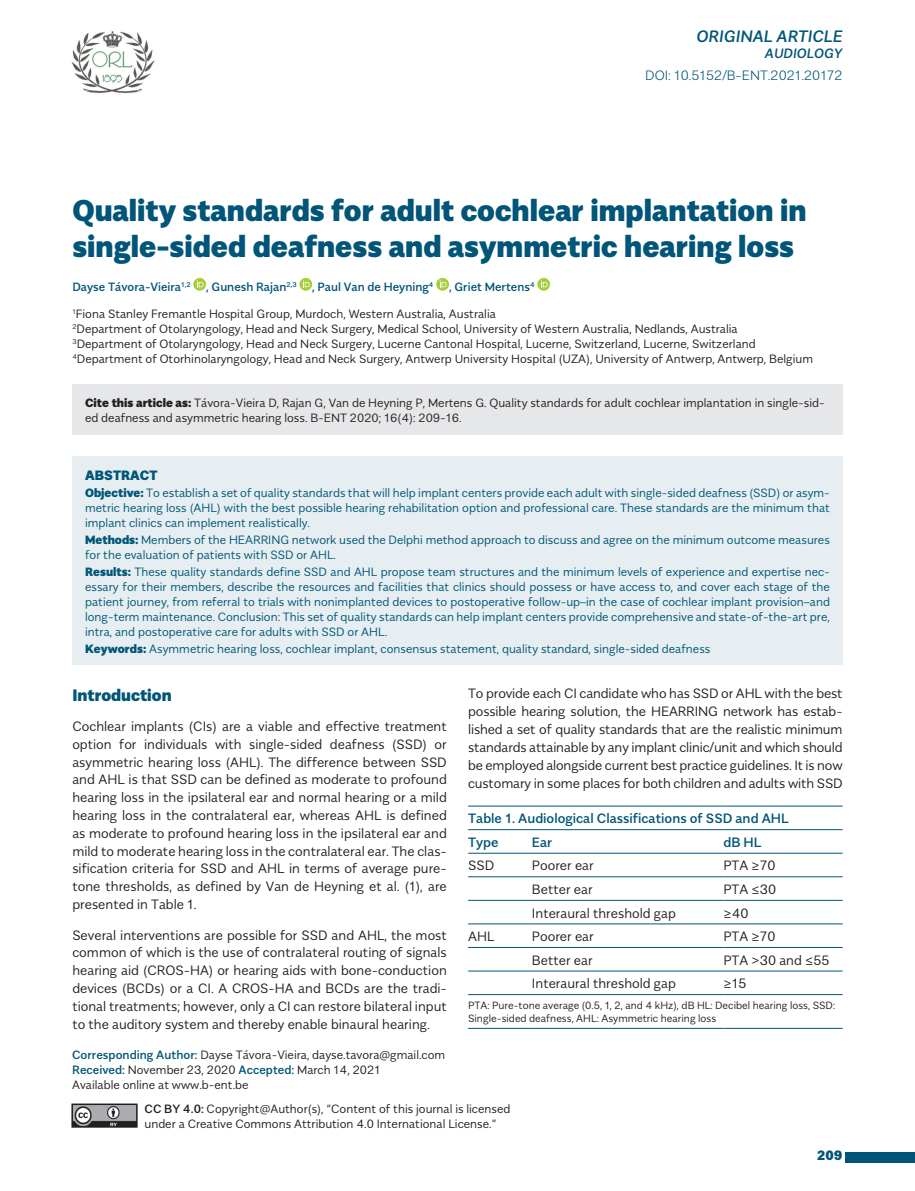
<style>
.page{position:relative;width:915px;height:1191px;background:#fff}
.page>*{position:absolute;margin:0;border:0;box-sizing:border-box;transform-origin:0 0}
.t1{font:900 30px/36px "Alergia Normal";color:#005578}
.t2{font:italic 500 16.5px "Alergia Normal";color:#005578}
.t3{font:900 16.5px "Alergia Normal";color:#005578}
.tablo_metin{font:300 13.5px/17.9px "Alergia Normal";color:#231f20;text-align:justify}
.tablo_baslik{font:500 13.5px "Alergia Normal";color:#005578}
.t4{font:200 13.5px "Alergia Normal";color:#005578}
.Text_copy_justificat{font:900 13.5px "Alergia Normal";color:#005578}
.t5{font:italic 500 13.5px "Alergia Normal";color:#005578}
.t6{font:300 12px/15px "Alergia Normal";color:#005578;text-align:justify}
.t7{font:300 12px/15px "Alergia Normal";color:#231f20}
.t8{font:500 12px "Alergia Normal";color:#005578}
.tablo_dipnot{font:300 10.5px/12.6px "Alergia Normal";color:#231f20}
.s1{font-weight:900}
.s2{font-weight:500;color:#005578}
.s3{font-weight:500}
</style>
<div class="page">
<svg style="left:193px;top:278px;width:13px;height:13px"></svg>
<svg style="left:197px;top:280px;width:6px;height:7px"></svg>
<svg style="left:299px;top:278px;width:13px;height:13px"></svg>
<svg style="left:303px;top:280px;width:6px;height:7px"></svg>
<svg style="left:436px;top:278px;width:13px;height:13px"></svg>
<svg style="left:439px;top:280px;width:7px;height:7px"></svg>
<svg style="left:537px;top:278px;width:13px;height:13px"></svg>
<svg style="left:540px;top:280px;width:7px;height:7px"></svg>
<div style="left:72px;top:456px;width:770px;height:209px;background:#e6eef1"></div>
<div style="left:845px;top:1152px;width:69px;height:10px;background:#005578"></div>
<img style="left:71px;top:31px;width:84px;height:63px">
<div style="left:72px;top:385px;width:770px;height:50px;background:#e6e7e9"></div>
<img style="left:74px;top:1106px;width:61px;height:18px">
<div style="left:71px;top:1103px;width:67px;height:24px;border:2px solid #231f20"></div>
<hr style="left:468px;top:853px;width:63px;height:1px;background:#005578">
<hr style="left:531px;top:853px;width:192px;height:1px;background:#005578">
<hr style="left:723px;top:853px;width:119px;height:1px;background:#005578">
<hr style="left:468px;top:876px;width:63px;height:1px;background:#005578">
<hr style="left:531px;top:876px;width:192px;height:1px;background:#005578">
<hr style="left:723px;top:876px;width:119px;height:1px;background:#005578">
<hr style="left:468px;top:900px;width:63px;height:1px;background:#005578">
<hr style="left:531px;top:900px;width:192px;height:1px;background:#005578">
<hr style="left:723px;top:900px;width:119px;height:1px;background:#005578">
<hr style="left:468px;top:923px;width:63px;height:1px;background:#005578">
<hr style="left:531px;top:923px;width:192px;height:1px;background:#005578">
<hr style="left:723px;top:923px;width:119px;height:1px;background:#005578">
<hr style="left:468px;top:947px;width:63px;height:1px;background:#005578">
<hr style="left:531px;top:947px;width:192px;height:1px;background:#005578">
<hr style="left:723px;top:947px;width:119px;height:1px;background:#005578">
<hr style="left:468px;top:970px;width:63px;height:1px;background:#005578">
<hr style="left:531px;top:970px;width:192px;height:1px;background:#005578">
<hr style="left:723px;top:970px;width:119px;height:1px;background:#005578">
<hr style="left:468px;top:806px;width:63px;height:1px;background:#005578">
<hr style="left:531px;top:806px;width:192px;height:1px;background:#005578">
<hr style="left:723px;top:806px;width:119px;height:1px;background:#005578">
<hr style="left:468px;top:829px;width:63px;height:1px;background:#005578">
<hr style="left:531px;top:829px;width:192px;height:1px;background:#005578">
<hr style="left:723px;top:829px;width:119px;height:1px;background:#005578">
<hr style="left:468px;top:994px;width:63px;height:1px;background:#005578">
<hr style="left:531px;top:994px;width:192px;height:1px;background:#005578">
<hr style="left:723px;top:994px;width:119px;height:1px;background:#005578">
<hr style="left:468px;top:1028px;width:63px;height:1px;background:#005578">
<hr style="left:531px;top:1028px;width:192px;height:1px;background:#005578">
<hr style="left:723px;top:1028px;width:119px;height:1px;background:#005578">
<p class="t2" style="left:696px;top:23px;width:148px">ORIGINAL ARTICLE</p>
<p class="t5" style="left:764px;top:43px;width:79px">AUDIOLOGY</p>
<p class="t4" style="left:645px;top:65px;width:199px">DOI: 10.5152/B-ENT.2021.20172</p>
<p class="t1" style="left:72px;top:189px;width:735px">Quality standards for adult cochlear implantation in single-sided deafness and asymmetric hearing loss</p>
<p class="t8" style="left:72px;top:277px;width:120px">Dayse Távora-Vieira<sup>1,2</sup></p>
<p class="t8" style="left:206px;top:277px;width:92px">, Gunesh Rajan<sup>2,3</sup></p>
<p class="t8" style="left:312px;top:277px;width:123px">, Paul Van de Heyning<sup>4</sup></p>
<p class="t8" style="left:449px;top:277px;width:87px">, Griet Mertens<sup>4</sup></p>
<p class="t7" style="left:72px;top:306px;width:425px"><sup>1</sup>Fiona Stanley Fremantle Hospital Group, Murdoch, Western Australia, Australia</p>
<p class="t7" style="left:72px;top:321px;width:666px"><sup>2</sup>Department of Otolaryngology, Head and Neck Surgery, Medical School, University of Western Australia, Nedlands, Australia</p>
<p class="t7" style="left:72px;top:336px;width:684px"><sup>3</sup>Department of Otolaryngology, Head and Neck Surgery, Lucerne Cantonal Hospital, Lucerne, Switzerland, Lucerne, Switzerland</p>
<p class="t7" style="left:72px;top:351px;width:742px"><sup>4</sup>Department of Otorhinolaryngology, Head and Neck Surgery, Antwerp University Hospital (UZA), University of Antwerp, Antwerp, Belgium</p>
<p class="t7" style="left:85px;top:394px;width:740px"><span class="s1">Cite this article as:</span> Távora-Vieira D, Rajan G, Van de Heyning P, Mertens G. Quality standards for adult cochlear implantation in single-sid&shy;ed deafness and asymmetric hearing loss. B-ENT 2020; 16(4): 209-16.</p>
<p class="Text_copy_justificat" style="left:85px;top:464px;width:74px">ABSTRACT</p>
<p class="t6" style="left:85px;top:484px;width:746px"><span class="s1">Objective:</span> To establish a set of quality standards that will help implant centers provide each adult with single-sided deafness (SSD) or asym&shy;metric hearing loss (AHL) with the best possible hearing rehabilitation option and professional care. These standards are the minimum that implant clinics can implement realistically.</p>
<p class="t6" style="left:85px;top:531px;width:746px"><span class="s1">Methods:</span> Members of the HEARRING network used the Delphi method approach to discuss and agree on the minimum outcome measures for the evaluation of patients with SSD or AHL.</p>
<p class="t6" style="left:85px;top:563px;width:746px"><span class="s1">Results:</span> These quality standards define SSD and AHL propose team structures and the minimum levels of experience and expertise nec&shy;essary for their members, describe the resources and facilities that clinics should possess or have access to, and cover each stage of the patient journey, from referral to trials with nonimplanted devices to postoperative follow-up–in the case of cochlear implant provision–and long-term maintenance. Conclusion: This set of quality standards can help implant centers provide comprehensive and state-of-the-art pre, intra, and postoperative care for adults with SSD or AHL.</p>
<p class="t6" style="left:85px;top:640px;width:626px"><span class="s1">Keywords:</span> Asymmetric hearing loss, cochlear implant, consensus statement, quality standard, single-sided deafness</p>
<p class="t3" style="left:72px;top:681px;width:101px">Introduction</p>
<p class="tablo_metin" style="left:72px;top:716px;width:376px">Cochlear implants (CIs) are a viable and effective treatment option for individuals with single-sided deafness (SSD) or asymmetric hearing loss (AHL). The difference between SSD and AHL is that SSD can be defined as moderate to profound hearing loss in the ipsilateral ear and normal hearing or a mild hearing loss in the contralateral ear, whereas AHL is defined as moderate to profound hearing loss in the ipsilateral ear and mild to moderate hearing loss in the contralateral ear. The clas&shy;sification criteria for SSD and AHL in terms of average pure&shy;tone thresholds, as defined by Van de Heyning et al. (1), are presented in Table 1.</p>
<p class="tablo_metin" style="left:72px;top:924px;width:376px">Several interventions are possible for SSD and AHL, the most common of which is the use of contralateral routing of signals hearing aid (CROS-HA) or hearing aids with bone-conduction devices (BCDs) or a CI. A CROS-HA and BCDs are the tradi&shy;tional treatments; however, only a CI can restore bilateral input to the auditory system and thereby enable binaural hearing.</p>
<p class="tablo_metin" style="left:468px;top:683px;width:376px">To provide each CI candidate who has SSD or AHL with the best possible hearing solution, the HEARRING network has estab&shy;lished a set of quality standards that are the realistic minimum standards attainable by any implant clinic/unit and which should be employed alongside current best practice guidelines. It is now customary in some places for both children and adults with SSD</p>
<p class="tablo_baslik" style="left:468px;top:808px;width:322px">Table 1. Audiological Classifications of SSD and AHL</p>
<p class="tablo_baslik" style="left:468px;top:831px;width:32px">Type</p>
<p class="tablo_baslik" style="left:531px;top:831px;width:22px">Ear</p>
<p class="tablo_baslik" style="left:723px;top:831px;width:39px">dB HL</p>
<p class="tablo_metin" style="left:468px;top:855px;width:28px">SSD</p>
<p class="tablo_metin" style="left:531px;top:855px;width:63px">Poorer ear</p>
<p class="tablo_metin" style="left:723px;top:855px;width:53px">PTA ≥70</p>
<p class="tablo_metin" style="left:531px;top:879px;width:62px">Better ear</p>
<p class="tablo_metin" style="left:723px;top:879px;width:54px">PTA ≤30</p>
<p class="tablo_metin" style="left:531px;top:902px;width:145px">Interaural threshold gap</p>
<p class="tablo_metin" style="left:723px;top:902px;width:27px">≥40</p>
<p class="tablo_metin" style="left:468px;top:926px;width:28px">AHL</p>
<p class="tablo_metin" style="left:531px;top:926px;width:63px">Poorer ear</p>
<p class="tablo_metin" style="left:723px;top:926px;width:53px">PTA ≥70</p>
<p class="tablo_metin" style="left:531px;top:950px;width:62px">Better ear</p>
<p class="tablo_metin" style="left:723px;top:950px;width:108px">PTA &gt;30 and ≤55</p>
<p class="tablo_metin" style="left:531px;top:973px;width:145px">Interaural threshold gap</p>
<p class="tablo_metin" style="left:723px;top:973px;width:25px">≥15</p>
<p class="tablo_dipnot" style="left:468px;top:998px;width:368px">PTA: Pure-tone average (0.5, 1, 2, and 4 kHz), dB HL: Decibel hearing loss, SSD:<br>Single-sided deafness, AHL: Asymmetric hearing loss</p>
<p class="t7" style="left:72px;top:1046px;width:374px"><span class="s2">Corresponding Author:</span> Dayse Távora-Vieira, dayse.tavora@gmail.com</p>
<p class="t7" style="left:72px;top:1061px;width:309px"><span class="s2">Received:</span> November 23, 2020 <span class="s2">Accepted:</span> March 14, 2021</p>
<p class="t7" style="left:72px;top:1076px;width:178px">Available online at www.b-ent.be</p>
<p class="t7" style="left:144px;top:1100px;width:367px;line-height:14.4px"><span class="s3">CC BY 4.0:</span> Copyright@Author(s), “Content of this journal is licensed under a Creative Commons Attribution 4.0 International License.”</p>
<p class="Text_copy_justificat" style="left:817px;top:1144px;width:27px">209</p>
</div>
